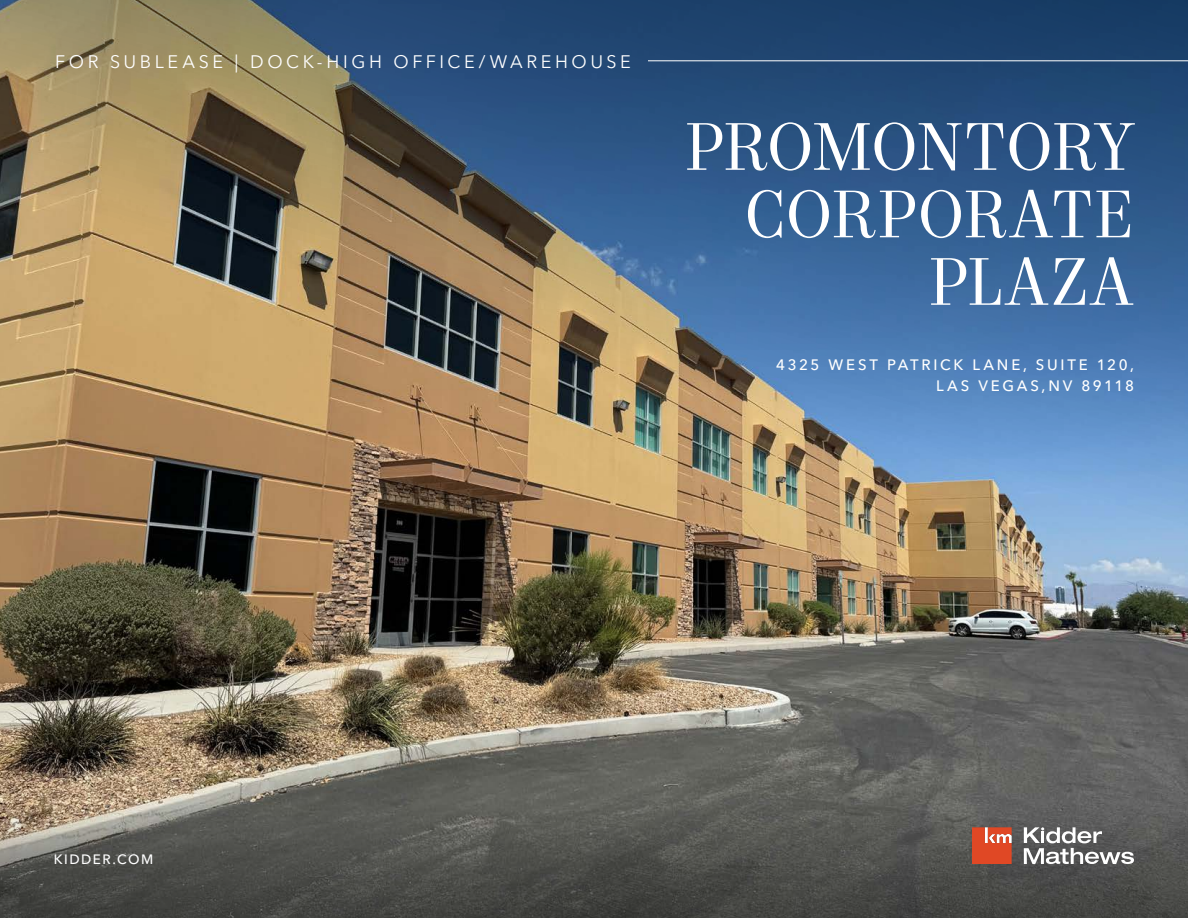
<style>
.page{position:relative;width:1188px;height:918px;background:#fff}
.page>*{position:absolute;margin:0;border:0;box-sizing:border-box;transform-origin:0 0}
.t1{font:67.5px/67.5px "Mort Modern 08";letter-spacing:-.02em;color:#fff;text-align:right}
.t2{font:18px "Avenir Next LT Pro";letter-spacing:.2em;color:#fff}
.t3{font:500 15px/21px "Avenir Next LT Pro";letter-spacing:.185em;color:#fff;text-align:right}
.t4{font:500 13.5px "Avenir Next LT Pro";letter-spacing:.11em;color:#fff}
</style>
<div class="page">
<img style="left:0;top:0;width:1188px;height:918px">
<svg style="left:1024px;top:827px;width:110px;height:37px"></svg>
<svg style="left:972px;top:827px;width:40px;height:37px"></svg>
<hr style="left:648px;top:60px;width:540px;height:1px;background:#fff">
<p class="t2" style="left:55px;top:51px;width:577px">FOR SUBLEASE | DOCK-HIGH OFFICE/WAREHOUSE</p>
<h1 class="t1" style="left:684px;top:117px;width:452px">PROMONTORY<br>CORPORATE<br>PLAZA</h1>
<p class="t3" style="left:776px;top:354px;width:359px">4325 WEST PATRICK LANE, SUITE 120,<br>LAS VEGAS,NV 89118</p>
<p class="t4" style="left:54px;top:851px;width:101px">KIDDER.COM</p>
</div>
